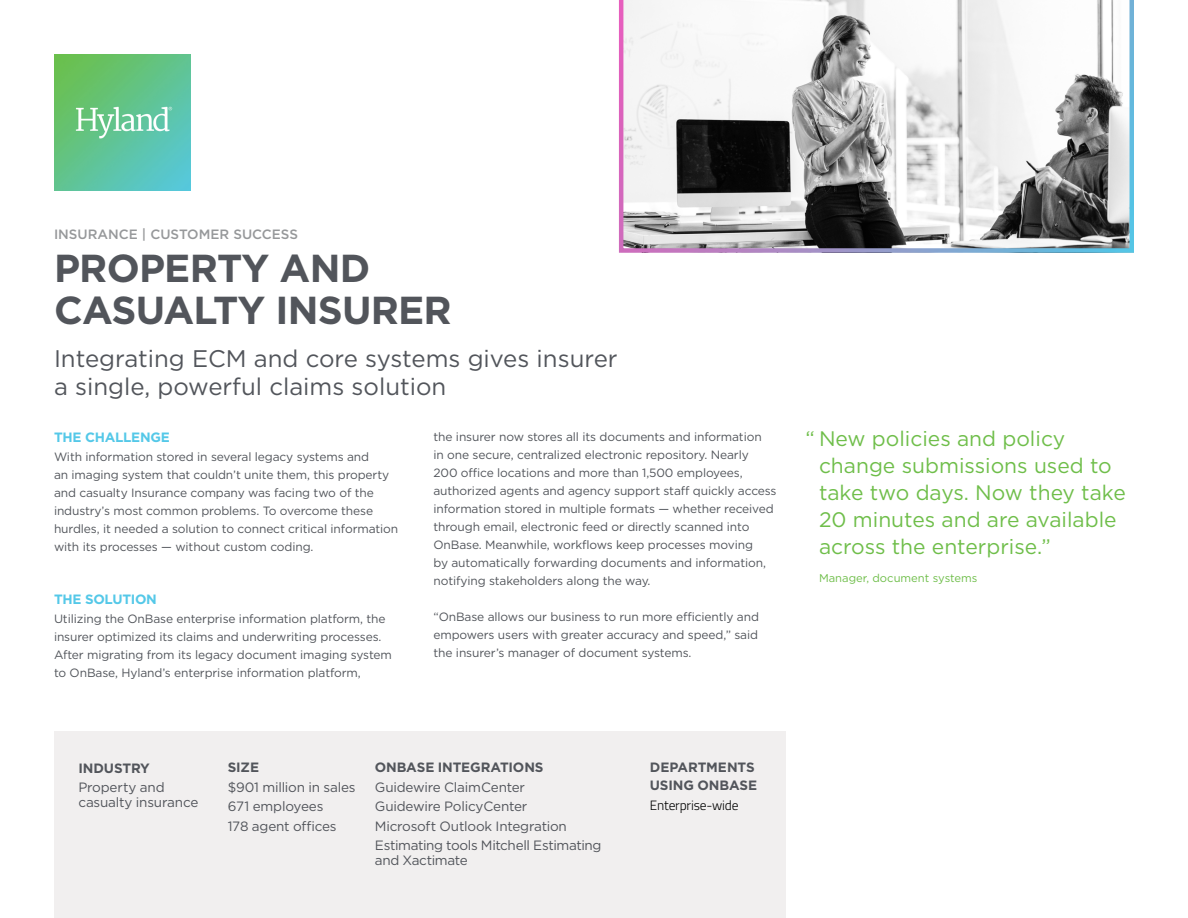
<style>
.page{position:relative;width:1188px;height:918px;background:#fff}
.page>*{position:absolute;margin:0;border:0;box-sizing:border-box;transform-origin:0 0}
.t1{font:700 39px/42px "Gotham HTF";letter-spacing:-.02em;color:#52555b}
.t2{font:24px/28.8px "Gotham HTF";color:#52555b}
.t3{font:21px/27px "Gotham HTF";color:#6fbe4a}
.t4{font:13.5px/19.5px "Gotham HTF";letter-spacing:-.02em;color:#52555b}
.t5{font:700 13.5px/18px "Gotham HTF";letter-spacing:-.01em;color:#52555b}
.t6{font:500 13.5px "Gotham HTF";color:#96989a}
.t7{font:700 13.5px "Gotham HTF";letter-spacing:-.02em;color:#54c8e8}
.t8{font:300 13.5px "Titillium";letter-spacing:-.015em;color:#000}
.t9{font:12px/18px "Gotham HTF";letter-spacing:-.01em;color:#52555b}
.t10{font:11.25px "Gotham HTF";color:#6fbe4a}
</style>
<div class="page">
<div style="left:54px;top:732px;width:731px;height:186px;background:#f1efef"></div>
<img style="left:54px;top:54px;width:137px;height:137px">
<svg style="left:619px;top:0;width:515px;height:253px"></svg>
<p class="t6" style="left:54px;top:226px;width:246px">INSURANCE | CUSTOMER SUCCESS</p>
<h1 class="t1" style="left:54px;top:246px;width:399px">PROPERTY AND<br>CASUALTY INSURER</h1>
<h2 class="t2" style="left:54px;top:343px;width:565px">Integrating ECM and core systems gives insurer a single, powerful claims solution</h2>
<p class="t7" style="left:54px;top:430px;width:117px">THE CHALLENGE</p>
<p class="t9" style="left:54px;top:448px;width:346px">With information stored in several legacy systems and<br>an imaging system that couldn’t unite them, this property and casualty Insurance company was facing two of the industry’s most common problems. To overcome these hurdles, it needed a solution to connect critical information with its processes — without custom coding.</p>
<p class="t7" style="left:54px;top:592px;width:104px">THE SOLUTION</p>
<p class="t9" style="left:54px;top:610px;width:339px">Utilizing the OnBase enterprise information platform, the insurer optimized its claims and underwriting processes.<br>After migrating from its legacy document imaging system to OnBase, Hyland’s enterprise information platform,</p>
<p class="t9" style="left:434px;top:428px;width:345px">the insurer now stores all its documents and information<br>in one secure, centralized electronic repository. Nearly<br>200 office locations and more than 1,500 employees, authorized agents and agency support staff quickly access information stored in multiple formats — whether received through email, electronic feed or directly scanned into OnBase. Meanwhile, workflows keep processes moving<br>by automatically forwarding documents and information, notifying stakeholders along the way.</p>
<p class="t9" style="left:434px;top:608px;width:327px;text-align:justify">“OnBase allows our business to run more efficiently and empowers users with greater accuracy and speed,” said the insurer’s manager of document systems.</p>
<h3 class="t3" style="left:819px;top:425px;width:308px;text-indent:-14px">“ New policies and policy change submissions used to take two days. Now they take<br>20 minutes and are available across the enterprise.”</h3>
<p class="t10" style="left:819px;top:571px;width:160px">Manager, document systems</p>
<p class="t5" style="left:78px;top:758px;width:73px">INDUSTRY</p>
<p class="t4" style="left:78px;top:780px;width:122px;line-height:15px">Property and casualty insurance</p>
<p class="t5" style="left:228px;top:758px;width:33px">SIZE</p>
<p class="t4" style="left:228px;top:777px;width:129px">$901 million in sales<br>671 employees<br>178 agent offices</p>
<p class="t5" style="left:375px;top:758px;width:170px">ONBASE INTEGRATIONS</p>
<p class="t4" style="left:375px;top:777px;width:228px">Guidewire ClaimCenter<br>Guidewire PolicyCenter<br>Microsoft Outlook Integration<br>Estimating tools Mitchell Estimating</p>
<p class="t4" style="left:375px;top:851px;width:94px">and Xactimate</p>
<p class="t5" style="left:650px;top:758px;width:109px">DEPARTMENTS<br>USING ONBASE</p>
<p class="t8" style="left:650px;top:795px;width:90px">Enterprise-wide</p>
</div>
